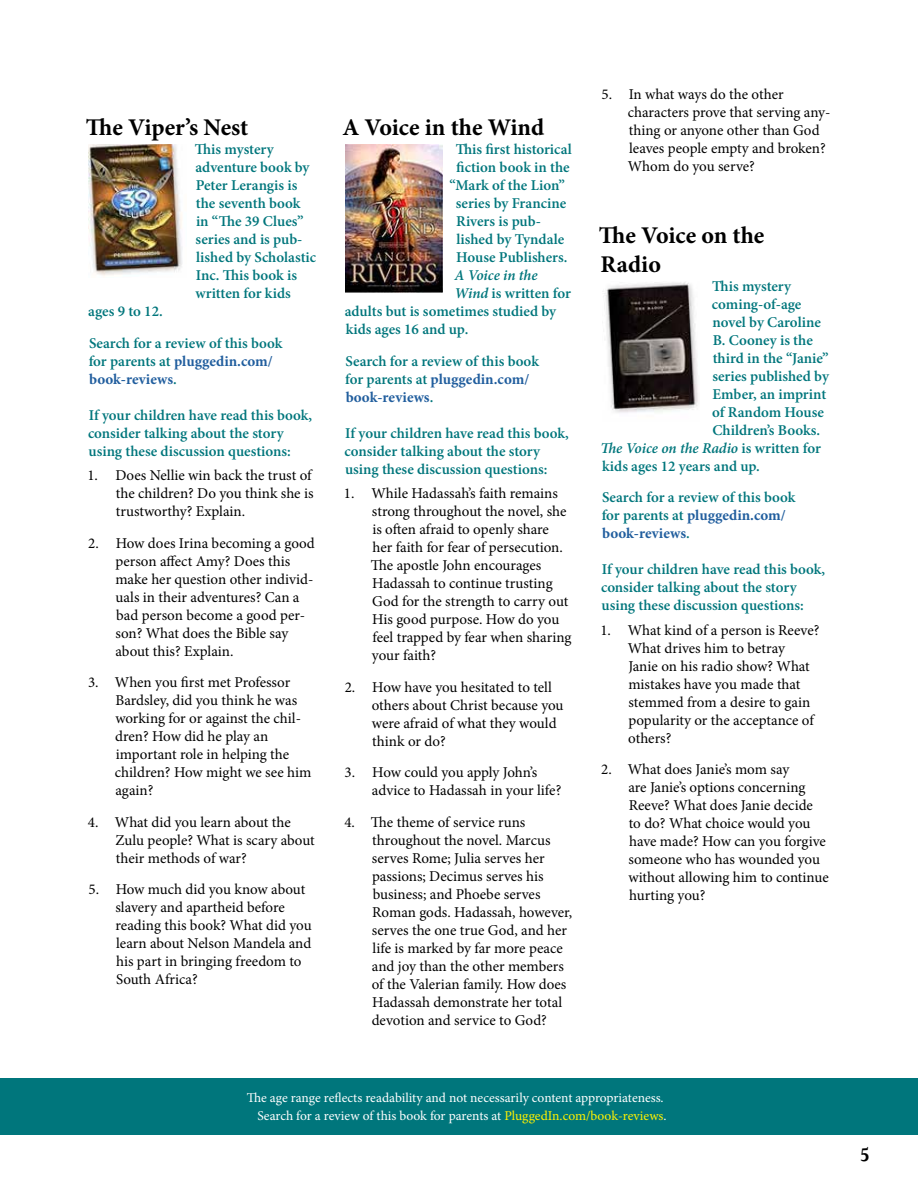
<style>
.page{position:relative;width:918px;height:1188px;background:#fff}
.page>*{position:absolute;margin:0;border:0;box-sizing:border-box;transform-origin:0 0}
.t1{font:700 24px/28.8px "Minion Pro";color:#000}
.t2{font:700 20.25px "Atma Serif OT";color:#000}
.t3{font:15px/18px "Minion Pro";letter-spacing:-.005em;color:#000}
.t4{font:600 15px/18px "Minion Pro";color:#00767c}
.t5{font:italic 600 15px "Minion Pro";letter-spacing:-.005em;color:#00767c}
.t6{font:700 15px/18px "Minion Pro";color:#215e9e}
.t7{font:13.5px/18.3px "Minion Pro";letter-spacing:-.005em;color:#fff;text-align:right}
.s1{font-weight:600;color:#00767c}
.s2{font-style:italic}
.s3{font-weight:700;color:#215e9e}
.s4{font-style:normal}
.s5{color:#fff200}
</style>
<div class="page">
<div style="left:0;top:1078px;width:918px;height:56px;background:#00767c"></div>
<img style="left:88px;top:145px;width:94px;height:131px">
<img style="left:345px;top:145px;width:98px;height:148px">
<img style="left:604px;top:282px;width:94px;height:131px">
<h1 class="t1" style="left:86px;top:113px;width:164px">The Viper’s Nest</h1>
<p class="t4" style="left:195px;top:140px;width:123px">This mystery adventure book by<br>Peter Lerangis is the seventh book<br>in “The 39 Clues” series and is pub&shy;lished by Scholastic<br>Inc. This book is written for kids</p>
<p class="t4" style="left:88px;top:296px;width:196px;line-height:31.5px">ages 9 to 12.<br>Search for a review of this book</p>
<p class="t6" style="left:89px;top:352px;width:186px"><span class="s1">for parents at</span> pluggedin.com/ book-reviews<span class="s1">.</span></p>
<p class="t4" style="left:88px;top:406px;width:226px">If your children have read this book, consider talking about the story using these discussion questions:</p>
<p class="t3" style="left:116px;top:467px;width:199px;text-indent:-28px">1. Does Nellie win back the trust of the children? Do you think she is trustworthy? Explain.</p>
<p class="t3" style="left:115px;top:534px;width:201px;text-indent:-27px">2. How does Irina becoming a good person affect Amy? Does this make her question other individ&shy;uals in their adventures? Can a bad person become a good per&shy;son? What does the Bible say about this? Explain.</p>
<p class="t3" style="left:115px;top:674px;width:198px;text-indent:-27px">3. When you first met Professor<br>Bardsley, did you think he was working for or against the chil&shy;dren? How did he play an important role in helping the children? How might we see him again?</p>
<p class="t3" style="left:116px;top:813px;width:201px;text-indent:-28px">4. What did you learn about the<br>Zulu people? What is scary about their methods of war?</p>
<p class="t3" style="left:115px;top:881px;width:198px;text-indent:-27px">5. How much did you know about slavery and apartheid before reading this book? What did you learn about Nelson Mandela and his part in bringing freedom to<br>South Africa?</p>
<h1 class="t1" style="left:342px;top:113px;width:203px">A Voice in the Wind</h1>
<p class="t4" style="left:456px;top:140px;width:117px">This first historical</p>
<p class="t4" style="left:456px;top:158px;width:115px">fiction book in the</p>
<p class="t4" style="left:449px;top:176px;width:117px">“Mark of the Lion”</p>
<p class="t4" style="left:456px;top:194px;width:112px">series by Francine</p>
<p class="t4" style="left:456px;top:212px;width:86px">Rivers is pub-</p>
<p class="t4" style="left:457px;top:230px;width:109px">lished by Tyndale</p>
<p class="t4" style="left:456px;top:248px;width:113px">House Publishers.</p>
<p class="t5" style="left:454px;top:265px;width:85px">A Voice in the</p>
<p class="t4" style="left:455px;top:284px;width:118px"><span class="s2">Wind</span> is written for</p>
<p class="t4" style="left:345px;top:302px;width:213px">adults but is sometimes studied by</p>
<p class="t4" style="left:346px;top:320px;width:124px">kids ages 16 and up.</p>
<p class="t4" style="left:345px;top:352px;width:195px">Search for a review of this book for parents at <span class="s3">pluggedin.com/ book-reviews</span>.</p>
<p class="t4" style="left:345px;top:424px;width:226px">If your children have read this book, consider talking about the story using these discussion questions:</p>
<p class="t3" style="left:371px;top:485px;width:202px;text-indent:-27px">1. While Hadassah’s faith remains strong throughout the novel, she is often afraid to openly share<br>her faith for fear of persecution.<br>The apostle John encourages<br>Hadassah to continue trusting<br>God for the strength to carry out<br>His good purpose. How do you feel trapped by fear when sharing your faith?</p>
<p class="t3" style="left:372px;top:678px;width:193px;text-indent:-27px">2. How have you hesitated to tell others about Christ because you were afraid of what they would think or do?</p>
<p class="t3" style="left:372px;top:764px;width:191px;text-indent:-27px">3. How could you apply John’s advice to Hadassah in your life?</p>
<p class="t3" style="left:372px;top:813px;width:202px;text-indent:-27px">4. The theme of service runs throughout the novel. Marcus serves Rome; Julia serves her passions; Decimus serves his business; and Phoebe serves<br>Roman gods. Hadassah, however, serves the one true God, and her life is marked by far more peace and joy than the other members of the Valerian family. How does<br>Hadassah demonstrate her total devotion and service to God?</p>
<p class="t3" style="left:628px;top:85px;width:204px;text-indent:-26px">5. In what ways do the other characters prove that serving any&shy;thing or anyone other than God leaves people empty and broken?<br>Whom do you serve?</p>
<h1 class="t1" style="left:599px;top:220px;width:167px">The Voice on the<br>Radio</h1>
<p class="t4" style="left:712px;top:277px;width:80px">This mystery</p>
<p class="t4" style="left:712px;top:295px;width:91px">coming-of-age</p>
<p class="t4" style="left:713px;top:313px;width:110px">novel by Caroline</p>
<p class="t4" style="left:713px;top:331px;width:102px">B. Cooney is the</p>
<p class="t4" style="left:713px;top:349px;width:118px">third in the “Janie”</p>
<p class="t4" style="left:712px;top:367px;width:118px">series published by</p>
<p class="t4" style="left:713px;top:385px;width:115px">Ember, an imprint</p>
<p class="t4" style="left:712px;top:403px;width:113px">of Random House</p>
<p class="t4" style="left:712px;top:421px;width:109px">Children’s Books.</p>
<p class="t5" style="left:601px;top:437px;width:222px">The Voice on the Radio <span class="s4">is written for</span></p>
<p class="t4" style="left:602px;top:457px;width:159px">kids ages 12 years and up.</p>
<p class="t4" style="left:602px;top:488px;width:195px">Search for a review of this book for parents at <span class="s3">pluggedin.com/ book-reviews</span>.</p>
<p class="t4" style="left:601px;top:560px;width:226px">If your children have read this book, consider talking about the story using these discussion questions:</p>
<p class="t3" style="left:628px;top:621px;width:193px;text-indent:-28px">1. What kind of a person is Reeve?<br>What drives him to betray<br>Janie on his radio show? What mistakes have you made that stemmed from a desire to gain popularity or the acceptance of others?</p>
<p class="t3" style="left:628px;top:761px;width:202px;text-indent:-27px">2. What does Janie’s mom say<br>are Janie’s options concerning<br>Reeve? What does Janie decide<br>to do? What choice would you have made? How can you forgive someone who has wounded you without allowing him to continue hurting you?</p>
<p class="t7" style="left:247px;top:1088px;width:420px">The age range reflects readability and not necessarily content appropriateness.<br>Search for a review of this book for parents at <span class="s5">PluggedIn.com/book-reviews</span>.</p>
<h2 class="t2" style="left:860px;top:1142px;width:12px">5</h2>
</div>
